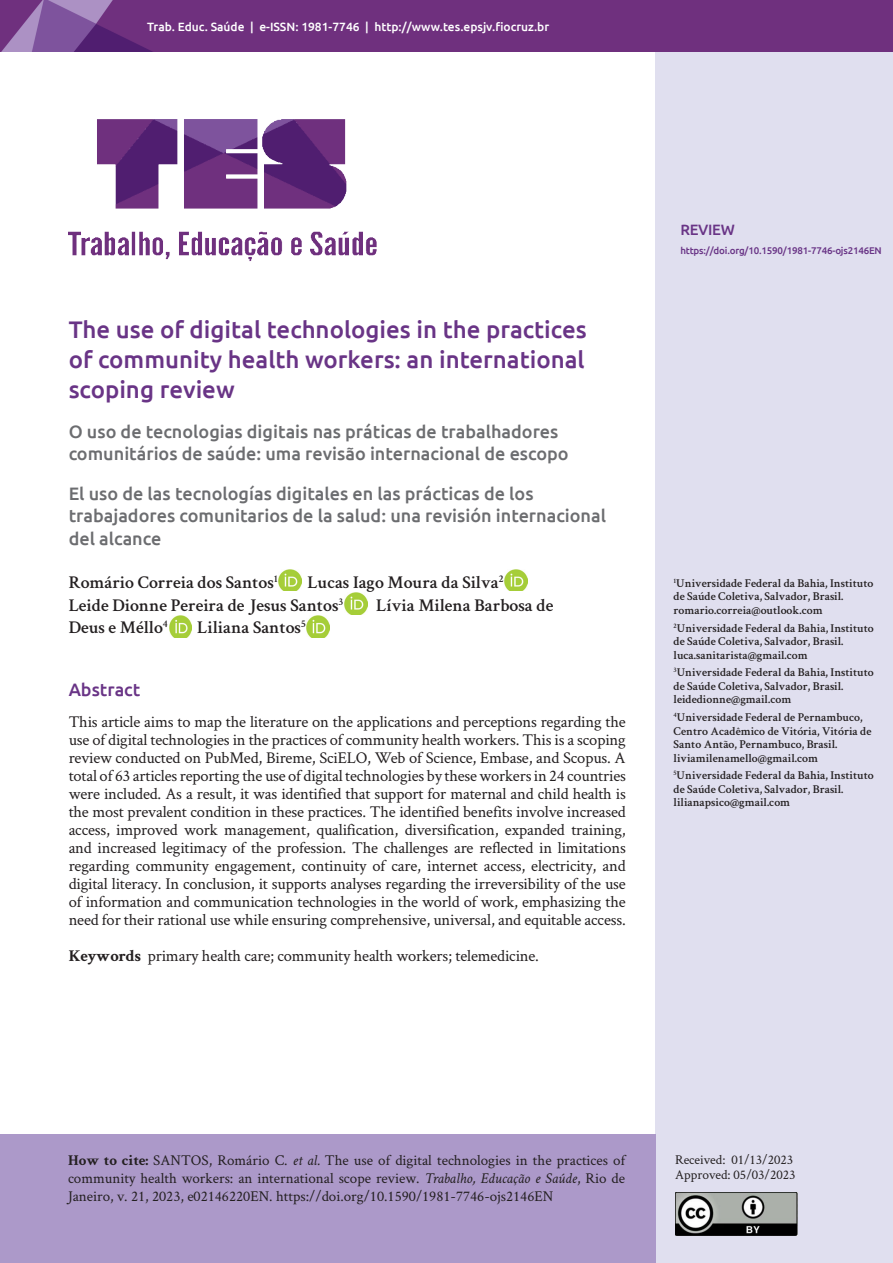
<style>
.page{position:relative;width:893px;height:1263px;background:#fff}
.page>*{position:absolute;margin:0;border:0;box-sizing:border-box;transform-origin:0 0}
.titulo-principal{font:500 24px/30px "Ubuntu";color:#693486;text-align:justify}
.titulo-principal-2{font:500 18px/22.5px "Ubuntu";color:#6c6d70}
.titulo-principal-3{font:600 18px "Crimson Text";color:#231f20}
.titulo-principal-4{font:500 18px "Ubuntu";color:#693486}
.texto-resumo{font:16.5px/18px "Crimson Text";letter-spacing:-.01em;color:#231f20;text-align:justify}
.como-citar{font:15px/18px "Crimson Text";color:#231f20;text-align:justify}
.DOI{font:500 15px "Ubuntu";letter-spacing:-.02em;color:#693486}
.recebido-aprovado{font:13.5px/15px "Crimson Text";color:#231f20}
.afiliacao{font:600 12px/13.5px "Crimson Text";color:#231f20}
.t1{font:500 12px "Ubuntu";color:#fff}
.DOI-2{font:500 9.75px "Ubuntu";letter-spacing:-.02em;color:#693486}
.s1{font-weight:700}
.s2{font-style:italic}
</style>
<div class="page">
<div style="left:656px;top:47px;width:237px;height:1216px;background:#e0dfef"></div>
<img style="left:0;top:0;width:893px;height:52px">
<div style="left:0;top:1134px;width:656px;height:129px;background:#ac99c9"></div>
<img style="left:68px;top:119px;width:309px;height:142px">
<img style="left:675px;top:1193px;width:122px;height:43px">
<img style="left:279px;top:569px;width:23px;height:22px">
<img style="left:505px;top:569px;width:22px;height:22px">
<img style="left:345px;top:592px;width:22px;height:22px">
<img style="left:169px;top:616px;width:23px;height:21px">
<img style="left:306px;top:616px;width:23px;height:21px">
<p class="t1" style="left:147px;top:19px;width:404px">Trab. Educ. Saúde | e-ISSN: 1981-7746 | http://www.tes.epsjv.fiocruz.br</p>
<p class="titulo-principal" style="left:69px;top:314px;width:520px">The use of digital technologies in the practices of community health workers: an international scoping review</p>
<p class="titulo-principal-2" style="left:69px;top:419px;width:502px">O uso de tecnologias digitais nas práticas de trabalhadores comunitários de saúde: uma revisão internacional de escopo</p>
<p class="titulo-principal-2" style="left:69px;top:481px;width:539px">El uso de las tecnologías digitales en las prácticas de los trabajadores comunitarios de la salud: una revisión internacional del alcance</p>
<p class="titulo-principal-3" style="left:69px;top:570px;width:211px">Romário Correia dos Santos<sup>1</sup></p>
<p class="titulo-principal-3" style="left:307px;top:570px;width:198px">Lucas Iago Moura da Silva<sup>2</sup></p>
<p class="titulo-principal-3" style="left:69px;top:592px;width:276px">Leide Dionne Pereira de Jesus Santos<sup>3</sup></p>
<p class="titulo-principal-3" style="left:376px;top:592px;width:179px">Lívia Milena Barbosa de</p>
<p class="titulo-principal-3" style="left:69px;top:615px;width:101px">Deus e Méllo<sup>4</sup></p>
<p class="titulo-principal-3" style="left:197px;top:615px;width:110px">Liliana Santos<sup>5</sup></p>
<p class="titulo-principal-4" style="left:69px;top:678px;width:73px">Abstract</p>
<p class="texto-resumo" style="left:69px;top:712px;width:559px">This article aims to map the literature on the applications and perceptions regarding the use of digital technologies in the practices of community health workers. This is a scoping review conducted on PubMed, Bireme, SciELO, Web of Science, Embase, and Scopus. A total of 63 articles reporting the use of digital technologies by these workers in 24 countries were included. As a result, it was identified that support for maternal and child health is the most prevalent condition in these practices. The identified benefits involve increased access, improved work management, qualification, diversification, expanded training, and increased legitimacy of the profession. The challenges are reflected in limitations regarding community engagement, continuity of care, internet access, electricity, and digital literacy. In conclusion, it supports analyses regarding the irreversibility of the use of information and communication technologies in the world of work, emphasizing the need for their rational use while ensuring comprehensive, universal, and equitable access.</p>
<p class="texto-resumo" style="left:69px;top:946px;width:472px"><span class="s1">Keywords</span> primary health care; community health workers; telemedicine.</p>
<p class="DOI" style="left:680px;top:220px;width:56px">REVIEW</p>
<p class="DOI-2" style="left:680px;top:244px;width:203px">https://doi.org/10.1590/1981-7746-ojs2146EN</p>
<p class="afiliacao" style="left:674px;top:575px;width:201px"><sup>1</sup>Universidade Federal da Bahia, Instituto de Saúde Coletiva, Salvador, Brasil.</p>
<p class="afiliacao" style="left:674px;top:602px;width:151px">romario.correia@outlook.com</p>
<p class="afiliacao" style="left:674px;top:620px;width:202px"><sup>2</sup>Universidade Federal da Bahia, Instituto de Saúde Coletiva, Salvador, Brasil.</p>
<p class="afiliacao" style="left:674px;top:647px;width:136px">luca.sanitarista@gmail.com</p>
<p class="afiliacao" style="left:674px;top:665px;width:202px"><sup>3</sup>Universidade Federal da Bahia, Instituto de Saúde Coletiva, Salvador, Brasil.</p>
<p class="afiliacao" style="left:674px;top:692px;width:119px">leidedionne@gmail.com</p>
<p class="afiliacao" style="left:674px;top:709px;width:199px"><sup>4</sup>Universidade Federal de Pernambuco,<br>Centro Acadêmico de Vitória, Vitória de<br>Santo Antão, Pernambuco, Brasil.</p>
<p class="afiliacao" style="left:674px;top:750px;width:146px">liviamilenamello@gmail.com</p>
<p class="afiliacao" style="left:674px;top:768px;width:202px"><sup>5</sup>Universidade Federal da Bahia, Instituto de Saúde Coletiva, Salvador, Brasil.</p>
<p class="afiliacao" style="left:674px;top:795px;width:118px">lilianapsico@gmail.com</p>
<p class="como-citar" style="left:68px;top:1150px;width:559px"><span class="s1">How to cite:</span> SANTOS, Romário C. <span class="s2">et al.</span> The use of digital technologies in the practices of community health workers: an international scope review. <span class="s2">Trabalho, Educação e Saúde</span>, Rio de Janeiro, v. 21, 2023, e02146220EN. https://doi.org/10.1590/1981-7746-ojs2146EN</p>
<p class="recebido-aprovado" style="left:675px;top:1152px;width:122px">Received: 01/13/2023<br>Approved: 05/03/2023</p>
</div>
